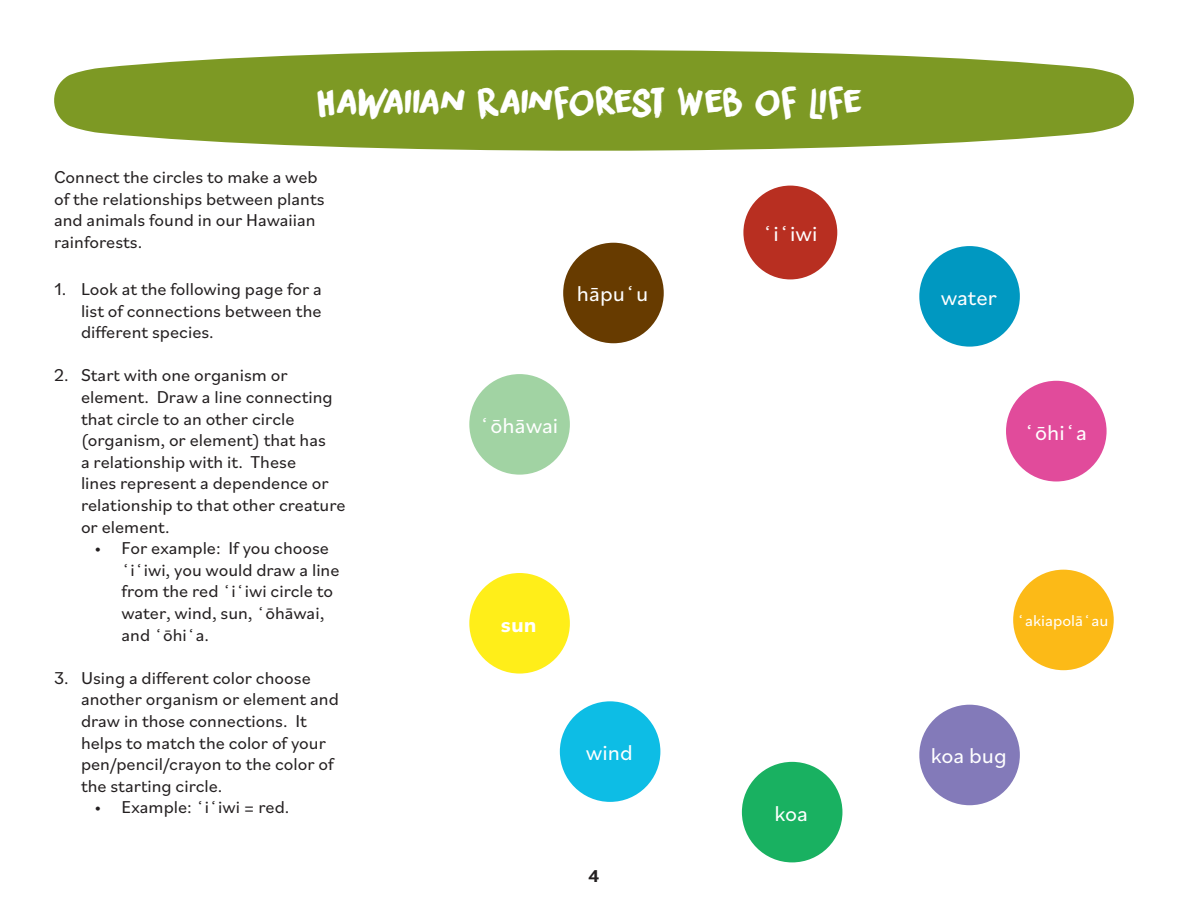
<style>
.page{position:relative;width:1188px;height:918px;background:#fff}
.page>*{position:absolute;margin:0;border:0;box-sizing:border-box;transform-origin:0 0}
.t1{font:37.5px "DK Liquid Embrace";letter-spacing:-.02em;color:#fff}
.t2{font:22.5px "Bilo";color:#fff}
.t3{font:700 22.5px "Bilo";color:#fff}
.t4{font:18px/21.6px "Bilo";color:#231f20}
.t5{font:700 18px "Bilo";color:#231f20}
.t6{font:16.5px "Bilo";color:#fff}
</style>
<div class="page">
<svg style="left:54px;top:50px;width:1080px;height:101px;background:#90a744"></svg>
<div style="left:743px;top:186px;width:94px;height:93px;background:#b82f21;border-radius:50%"></div>
<div style="left:919px;top:246px;width:101px;height:101px;background:#0098c1;border-radius:50%"></div>
<div style="left:1006px;top:381px;width:101px;height:101px;background:#e14b9b;border-radius:50%"></div>
<div style="left:1013px;top:570px;width:101px;height:100px;background:#fcba17;border-radius:50%"></div>
<div style="left:919px;top:705px;width:101px;height:100px;background:#837ab9;border-radius:50%"></div>
<div style="left:742px;top:762px;width:100px;height:100px;background:#19b161;border-radius:50%"></div>
<div style="left:560px;top:701px;width:100px;height:101px;background:#0dbde5;border-radius:50%"></div>
<div style="left:469px;top:573px;width:101px;height:101px;background:#ffee19;border-radius:50%"></div>
<div style="left:469px;top:374px;width:101px;height:101px;background:#a1d3a3;border-radius:50%"></div>
<div style="left:563px;top:243px;width:101px;height:100px;background:#673b00;border-radius:50%"></div>
<p class="t1" style="left:317px;top:75px;width:548px">Hawaiian Rainforest Web of Life</p>
<p class="t4" style="left:54px;top:166px;width:272px">Connect the circles to make a web of the relationships between plants and animals found in our Hawaiian rainforests.</p>
<p class="t4" style="left:81px;top:277px;width:242px;text-align:justify;text-indent:-27px">1. Look at the following page for a list of connections between the different species.</p>
<p class="t4" style="left:81px;top:364px;width:266px;text-indent:-27px">2. Start with one organism or element. Draw a line connecting that circle to an other circle (organism, or element) that has<br>a relationship with it. These<br>lines represent a dependence or relationship to that other creature or element.</p>
<p class="t4" style="left:122px;top:537px;width:220px;text-indent:-27px">• For example: If you choose ʻiʻiwi, you would draw a line from the red ʻiʻiwi circle to water, wind, sun, ʻōhāwai, and ʻōhiʻa.</p>
<p class="t4" style="left:81px;top:666px;width:259px;text-indent:-27px">3. Using a different color choose another organism or element and draw in those connections. It helps to match the color of your pen/pencil/crayon to the color of the starting circle.</p>
<p class="t4" style="left:94px;top:796px;width:196px">• Example: ʻiʻiwi = red.</p>
<p class="t2" style="left:577px;top:278px;width:73px">hāpuʻu</p>
<p class="t2" style="left:479px;top:410px;width:80px">ʻōhāwai</p>
<p class="t3" style="left:501px;top:609px;width:37px">sun</p>
<p class="t2" style="left:586px;top:737px;width:48px">wind</p>
<p class="t5" style="left:589px;top:864px;width:12px">4</p>
<p class="t2" style="left:762px;top:218px;width:57px">ʻiʻiwi</p>
<p class="t2" style="left:775px;top:798px;width:35px">koa</p>
<p class="t2" style="left:941px;top:282px;width:58px">water</p>
<p class="t2" style="left:1024px;top:417px;width:65px">ʻōhiʻa</p>
<p class="t6" style="left:1017px;top:609px;width:93px">ʻakiapolāʻau</p>
<p class="t2" style="left:931px;top:740px;width:78px">koa bug</p>
</div>
